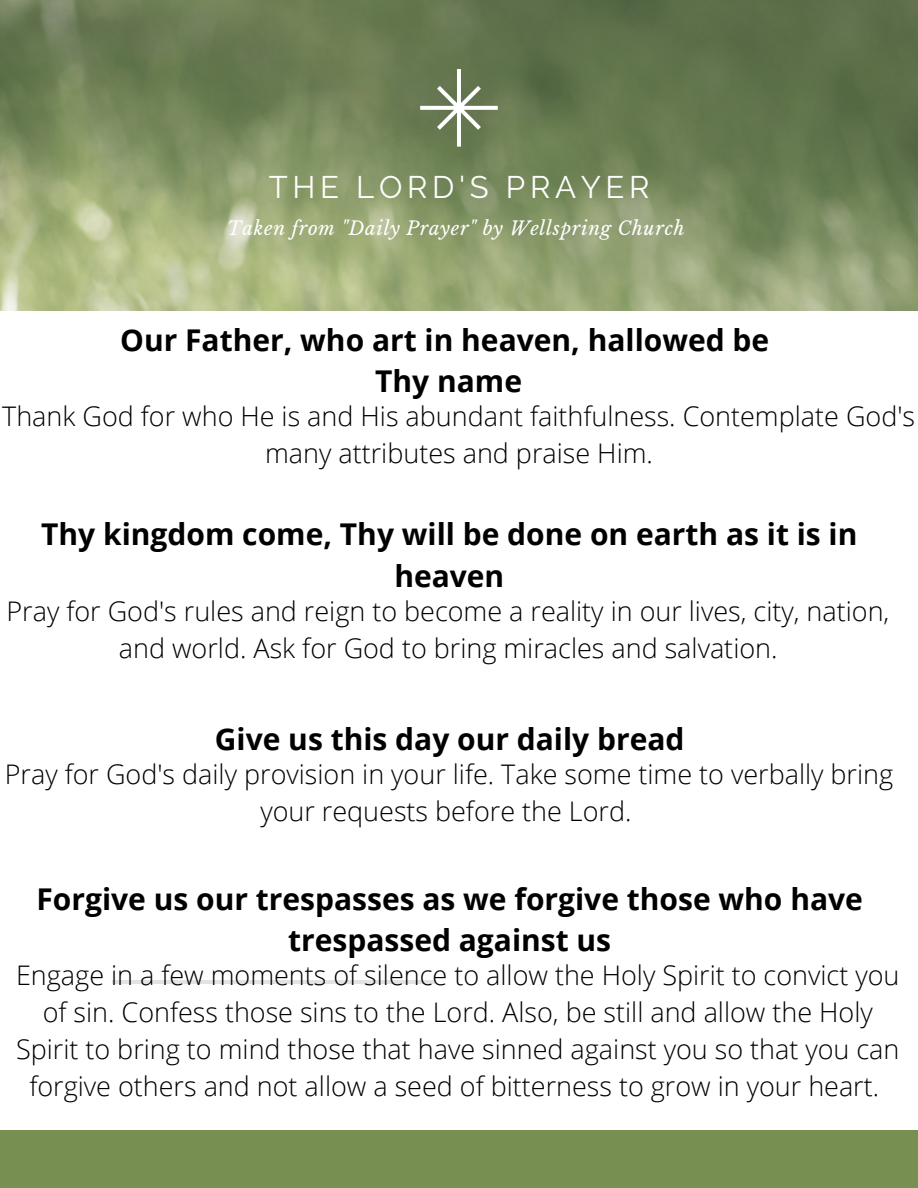
<style>
.page{position:relative;width:918px;height:1188px;background:#fff}
.page>*{position:absolute;margin:0;border:0;box-sizing:border-box;transform-origin:0 0}
.t1{font:31.2px "Raleway";letter-spacing:.15em;color:#fff}
.t2{font:700 30px/41.7px "Open Sans";color:#000;text-align:center}
.t3{font:300 27px/37.2px "Open Sans";color:#000;text-align:center}
.t4{font:italic 18.6px "Libre Baskerville";letter-spacing:.04em;color:#fff}
</style>
<div class="page">
<img style="left:0;top:0;width:918px;height:311px">
<div style="left:0;top:1131px;width:918px;height:57px;background:#778f51"></div>
<svg style="left:420px;top:69px;width:78px;height:78px;background:#7e8d6c"></svg>
<hr style="left:112px;top:980px;width:322px;height:4px;background:#e3e3e3">
<p class="t1" style="left:269px;top:169px;width:382px">THE LORD'S PRAYER</p>
<p class="t4" style="left:227px;top:217px;width:459px">Taken from "Daily Prayer" by Wellspring Church</p>
<p class="t2" style="left:120px;top:318px;width:651px">Our Father, who art in heaven, hallowed be</p>
<p class="t2" style="left:375px;top:360px;width:148px">Thy name</p>
<p class="t3" style="left:2px;top:397px;width:914px">Thank God for who He is and His abundant faithfulness. Contemplate God's many attributes and praise Him.</p>
<p class="t2" style="left:41px;top:513px;width:818px">Thy kingdom come, Thy will be done on earth as it is in heaven</p>
<p class="t3" style="left:7px;top:591px;width:884px">Pray for God's rules and reign to become a reality in our lives, city, nation, and world. Ask for God to bring miracles and salvation.</p>
<p class="t2" style="left:215px;top:718px;width:471px">Give us this day our daily bread</p>
<p class="t3" style="left:5px;top:755px;width:890px">Pray for God's daily provision in your life. Take some time to verbally bring your requests before the Lord.</p>
<p class="t2" style="left:36px;top:877px;width:828px">Forgive us our trespasses as we forgive those who have trespassed against us</p>
<p class="t3" style="left:16px;top:956px;width:885px">Engage in a few moments of silence to allow the Holy Spirit to convict you of sin. Confess those sins to the Lord. Also, be still and allow the Holy Spirit to bring to mind those that have sinned against you so that you can forgive others and not allow a seed of bitterness to grow in your heart.</p>
</div>
